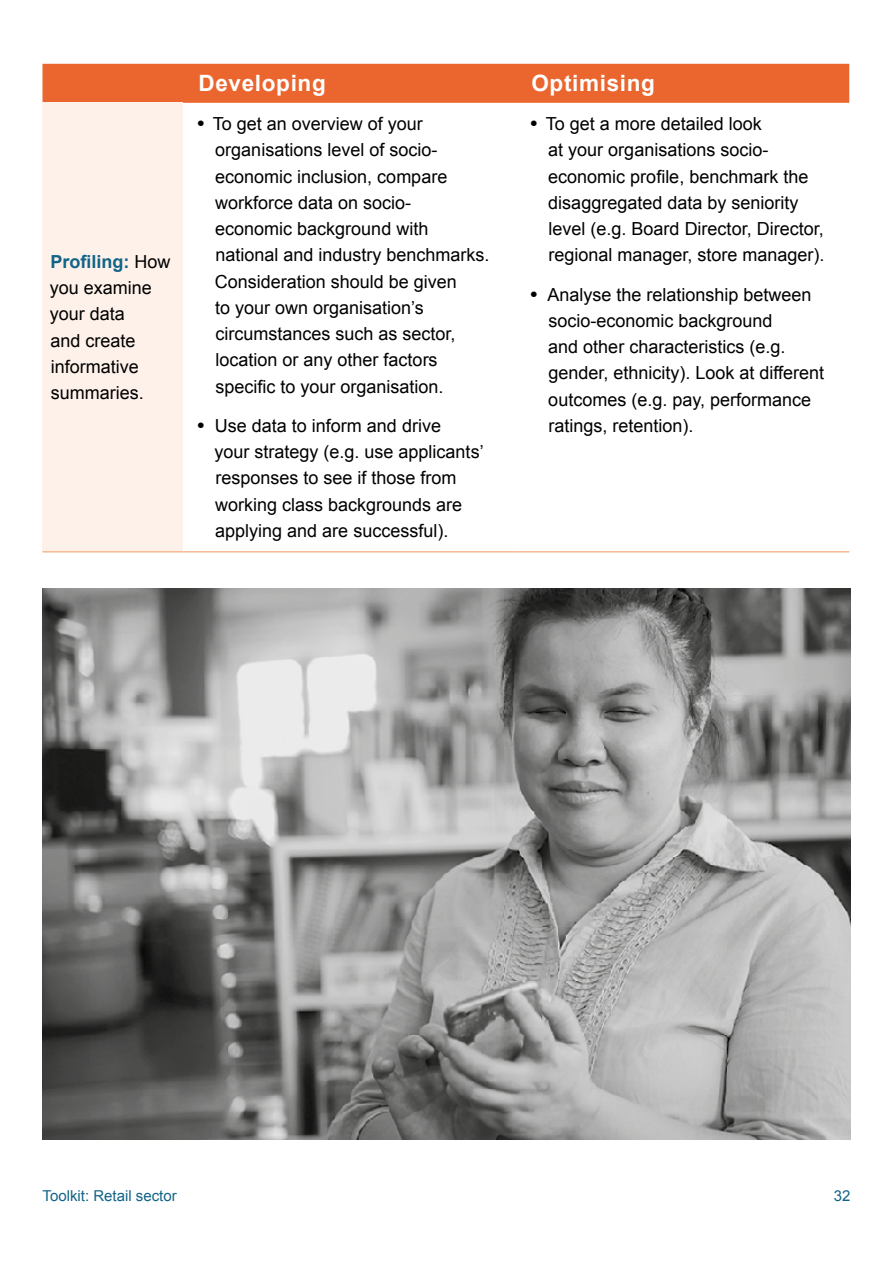
<style>
.page{position:relative;width:893px;height:1263px;background:#fff}
.page>*{position:absolute;margin:0;border:0;box-sizing:border-box;transform-origin:0 0}
.t1{font:700 22.5px "Arial";letter-spacing:.03em;color:#fff}
.t2{font:18px/26.2px "Arial";color:#000}
.t3{font:15px "Arial";color:#116487}
.s1{font-weight:700;color:#116487}
.s2{font-weight:700;font-size:19.5px}
</style>
<div class="page">
<div style="left:43px;top:64px;width:806px;height:39px;background:#eb652e"></div>
<div style="left:43px;top:103px;width:140px;height:449px;background:#fef1ea"></div>
<hr style="left:43px;top:551px;width:140px;height:1px;background:#f7b893">
<hr style="left:183px;top:551px;width:333px;height:1px;background:#f7b893">
<hr style="left:516px;top:551px;width:333px;height:1px;background:#f7b893">
<img style="left:43px;top:589px;width:807px;height:550px">
<p class="t2" style="left:50px;top:249px;width:122px"><span class="s1">Profiling:</span> How you examine your data<br>and create informative summaries.</p>
<p class="t1" style="left:198px;top:69px;width:129px">Developing</p>
<p class="t1" style="left:531px;top:69px;width:125px">Optimising</p>
<p class="t2" style="left:215px;top:111px;width:276px;text-indent:-17px"><span class="s2">•</span> To get an overview of your organisations level of socio&shy;economic inclusion, compare workforce data on socio&shy;economic background with national and industry benchmarks.<br>Consideration should be given<br>to your own organisation’s circumstances such as sector, location or any other factors specific to your organisation.</p>
<p class="t2" style="left:215px;top:412px;width:271px;text-indent:-17px"><span class="s2">•</span> Use data to inform and drive<br>your strategy (e.g. use applicants’ responses to see if those from working class backgrounds are applying and are successful).</p>
<p class="t2" style="left:548px;top:111px;width:278px;text-indent:-18px"><span class="s2">•</span> To get a more detailed look<br>at your organisations socio&shy;economic profile, benchmark the disaggregated data by seniority level (e.g. Board Director, Director, regional manager, store manager).</p>
<p class="t2" style="left:548px;top:281px;width:277px;text-indent:-18px"><span class="s2">•</span> Analyse the relationship between socio-economic background<br>and other characteristics (e.g. gender, ethnicity). Look at different outcomes (e.g. pay, performance ratings, retention).</p>
<p class="t3" style="left:43px;top:1186px;width:136px">Toolkit: Retail sector</p>
<p class="t3" style="left:834px;top:1186px;width:18px">32</p>
</div>
